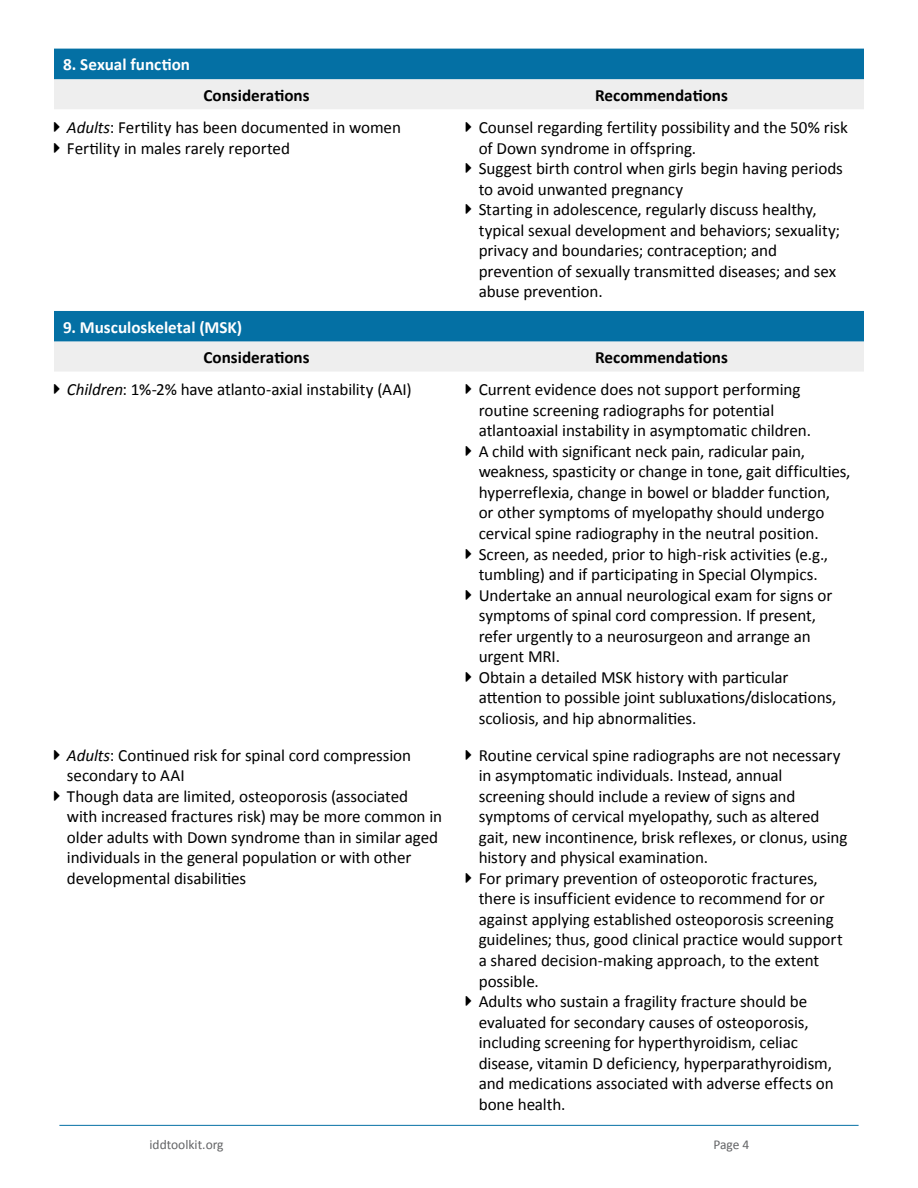
<style>
.page{position:relative;width:918px;height:1188px;background:#fff}
.page>*{position:absolute;margin:0;border:0;box-sizing:border-box;transform-origin:0 0}
.t1{font:17.1px/20.5px "Calibri";letter-spacing:-.005em;color:#000}
.Copy{font:700 17.1px "Calibri";color:#000}
.Copy_lg_white{font:700 17.1px "Calibri";color:#fff}
.t2{font:13.5px "Calibri";color:#636466}
.s1{font-style:italic}
</style>
<div class="page">
<hr style="left:59px;top:1125px;width:800px;height:1px;background:#0470a4">
<div style="left:54px;top:49px;width:810px;height:30px;background:#0470a4"></div>
<div style="left:54px;top:79px;width:810px;height:30px;background:#eee"></div>
<svg style="left:54px;top:311px;width:810px;height:60px;background:#77aec8"></svg>
<p class="Copy_lg_white" style="left:63px;top:54px;width:129px">8. Sexual function</p>
<p class="Copy" style="left:203px;top:85px;width:108px">Considerations</p>
<p class="Copy" style="left:595px;top:85px;width:134px">Recommendations</p>
<p class="t1" style="left:67px;top:116px;width:336px"><span class="s1">Adults</span>: Fertility has been documented in women</p>
<p class="t1" style="left:67px;top:137px;width:225px">Fertility in males rarely reported</p>
<p class="t1" style="left:479px;top:116px;width:371px">Counsel regarding fertility possibility and the 50% risk of Down syndrome in offspring.</p>
<p class="t1" style="left:479px;top:157px;width:366px">Suggest birth control when girls begin having periods to avoid unwanted pregnancy</p>
<p class="t1" style="left:479px;top:198px;width:363px">Starting in adolescence, regularly discuss healthy, typical sexual development and behaviors; sexuality; privacy and boundaries; contraception; and prevention of sexually transmitted diseases; and sex abuse prevention.</p>
<p class="Copy_lg_white" style="left:63px;top:316px;width:181px">9. Musculoskeletal (MSK)</p>
<p class="Copy" style="left:203px;top:347px;width:108px">Considerations</p>
<p class="Copy" style="left:595px;top:347px;width:134px">Recommendations</p>
<p class="t1" style="left:67px;top:379px;width:346px"><span class="s1">Children</span>: 1%-2% have atlanto-axial instability (AAI)</p>
<p class="t1" style="left:479px;top:379px;width:334px">Current evidence does not support performing routine screening radiographs for potential atlantoaxial instability in asymptomatic children.</p>
<p class="t1" style="left:479px;top:440px;width:373px">A child with significant neck pain, radicular pain, weakness, spasticity or change in tone, gait difficulties, hyperreflexia, change in bowel or bladder function,<br>or other symptoms of myelopathy should undergo cervical spine radiography in the neutral position.</p>
<p class="t1" style="left:479px;top:543px;width:351px">Screen, as needed, prior to high-risk activities (e.g., tumbling) and if participating in Special Olympics.</p>
<p class="t1" style="left:479px;top:584px;width:355px">Undertake an annual neurological exam for signs or symptoms of spinal cord compression. If present, refer urgently to a neurosurgeon and arrange an urgent MRI.</p>
<p class="t1" style="left:479px;top:666px;width:359px">Obtain a detailed MSK history with particular attention to possible joint subluxations/dislocations, scoliosis, and hip abnormalities.</p>
<p class="t1" style="left:67px;top:744px;width:346px"><span class="s1">Adults</span>: Continued risk for spinal cord compression secondary to AAI</p>
<p class="t1" style="left:67px;top:785px;width:377px">Though data are limited, osteoporosis (associated with increased fractures risk) may be more common in older adults with Down syndrome than in similar aged individuals in the general population or with other developmental disabilities</p>
<p class="t1" style="left:479px;top:744px;width:370px">Routine cervical spine radiographs are not necessary in asymptomatic individuals. Instead, annual screening should include a review of signs and symptoms of cervical myelopathy, such as altered gait, new incontinence, brisk reflexes, or clonus, using history and physical examination.</p>
<p class="t1" style="left:479px;top:867px;width:366px">For primary prevention of osteoporotic fractures, there is insufficient evidence to recommend for or against applying established osteoporosis screening guidelines; thus, good clinical practice would support a shared decision-making approach, to the extent possible.</p>
<p class="t1" style="left:479px;top:990px;width:357px">Adults who sustain a fragility fracture should be evaluated for secondary causes of osteoporosis, including screening for hyperthyroidism, celiac disease, vitamin D deficiency, hyperparathyroidism, and medications associated with adverse effects on bone health.</p>
<p class="t2" style="left:150px;top:1137px;width:76px">iddtoolkit.org</p>
<p class="t2" style="left:713px;top:1137px;width:38px">Page 4</p>
</div>
